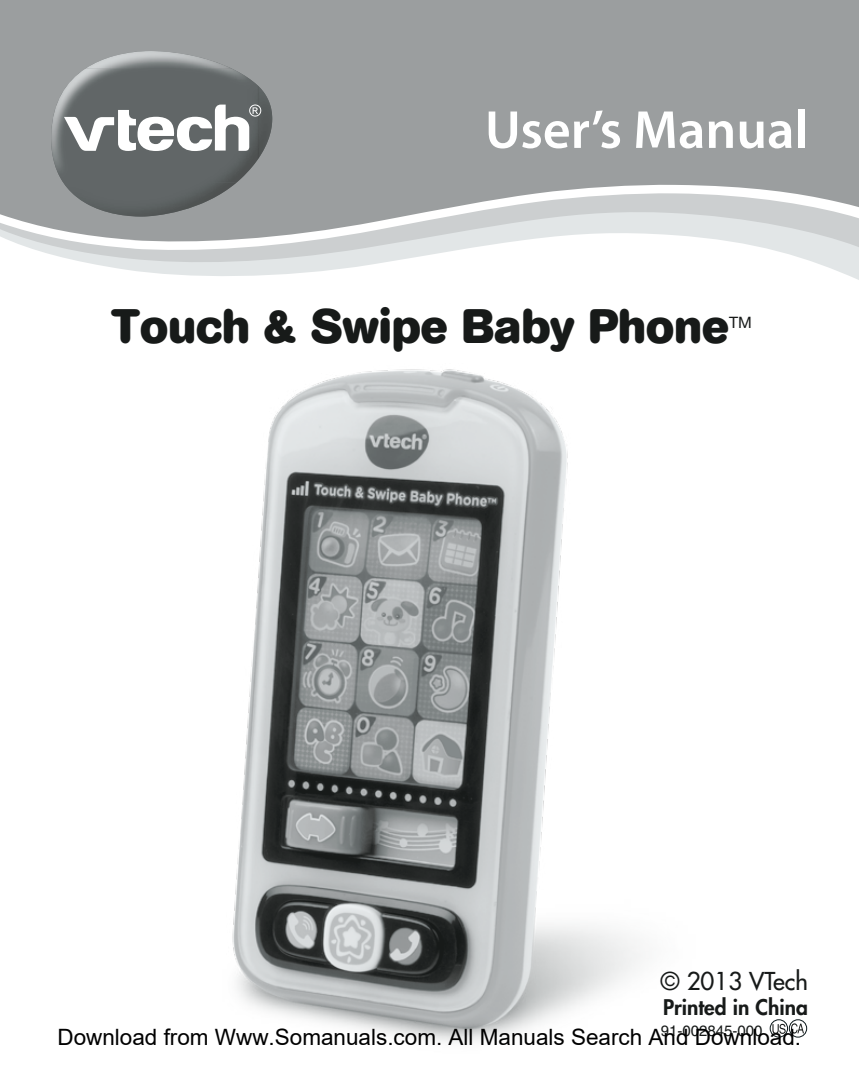
<style>
.page{position:relative;width:859px;height:1080px;background:#fff}
.page>*{position:absolute;margin:0;border:0;box-sizing:border-box;transform-origin:0 0}
.t1{font:600 54px "Myriad Pro";color:#fff}
.t2{font:700 48px "AG Book Rounded";color:#171a19}
.t3{font:24px "Futura";color:#171a19}
.t4{font:22.5px "Arial";color:#000}
.t5{font:800 21px "Futura";color:#171a19}
.t6{font:15.6px "Helvetica 55 Roman";color:#171a19}
.t7{font:500 15px "Helvetica";color:#171a19}
</style>
<div class="page">
<svg style="left:100px;top:265px;width:759px;height:15px"></svg>
<svg style="left:47px;top:253px;width:812px;height:12px"></svg>
<svg style="left:19px;top:244px;width:840px;height:9px"></svg>
<svg style="left:0;top:0;width:859px;height:244px;background:#a6a9aa"></svg>
<svg style="left:51px;top:51px;width:231px;height:166px;background:#919495"></svg>
<img style="left:63px;top:182px;width:174px;height:35px">
<img style="left:259px;top:87px;width:14px;height:71px">
<img style="left:85px;top:51px;width:147px;height:18px">
<img style="left:51px;top:69px;width:186px;height:113px">
<svg style="left:64px;top:105px;width:197px;height:46px"></svg>
<div style="left:770px;top:1019px;width:18px;height:19px;border:1px solid #0b171a;border-radius:50%"></div>
<div style="left:789px;top:1019px;width:18px;height:19px;border:1px solid #0b171a;border-radius:50%"></div>
<svg style="left:772px;top:1023px;width:32px;height:11px"></svg>
<img style="left:232px;top:369px;width:410px;height:674px">
<h1 class="t1" style="left:485px;top:95px;width:325px">User’s Manual</h1>
<h2 class="t2" style="left:111px;top:299px;width:619px">Touch &amp; Swipe Baby Phone</h2>
<p class="t6" style="left:729px;top:314px;width:24px">TM</p>
<p class="t3" style="left:661px;top:966px;width:149px">© 2013 VTech</p>
<p class="t5" style="left:663px;top:994px;width:146px">Printed in China</p>
<p class="t7" style="left:661px;top:1023px;width:103px">91-002845-000</p>
<p class="t4" style="left:57px;top:1025px;width:745px">Download from Www.Somanuals.com. All Manuals Search And Download.</p>
</div>
